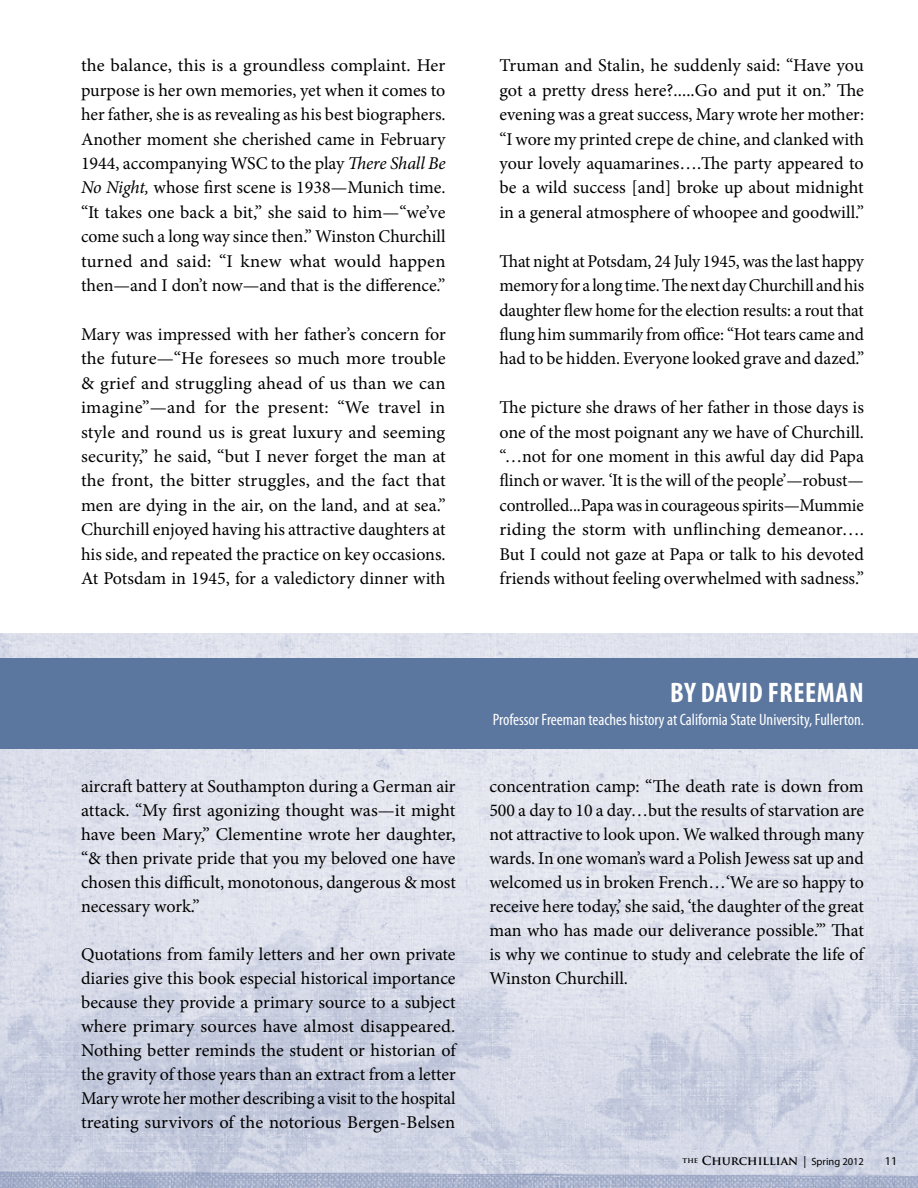
<style>
.page{position:relative;width:918px;height:1188px;background:#fff}
.page>*{position:absolute;margin:0;border:0;box-sizing:border-box;transform-origin:0 0}
.t1{font:700 condensed 28.35px "Myriad Pro";letter-spacing:.02em;color:#fff}
.t2{font:18px/24.5px "Minion Pro";color:#000;text-align:justify}
.t3{font:condensed 16.5px "Myriad Pro";color:#fff}
.t4{font:700 12px "Trajan Pro";color:#000}
.t5{font:12px "Myriad Pro";color:#000}
.s1{font-style:italic}
.s2{font-family:"Myriad Pro";font-weight:400}
.s3{font-family:"Myriad Pro";font-weight:400;font-size:10.5px}
</style>
<div class="page">
<img style="left:1px;top:633px;width:917px;height:555px">
<img style="left:0;top:633px;width:1px;height:555px">
<div style="left:0;top:658px;width:918px;height:90px;background:#5b779f"></div>
<p class="t2" style="left:81px;top:53px;width:366px">the balance, this is a groundless complaint. Her purpose is her own memories, yet when it comes to her father, she is as revealing as his best biographers.<br>Another moment she cherished came in February 1944, accompanying WSC to the play <span class="s1">There Shall Be No Night,</span> whose first scene is 1938—Munich time. “It takes one back a bit,” she said to him—“we’ve come such a long way since then.” Winston Churchill turned and said: “I knew what would happen then—and I don’t now—and that is the difference.”</p>
<p class="t2" style="left:81px;top:322px;width:366px">Mary was impressed with her father’s concern for the future—“He foresees so much more trouble &amp; grief and struggling ahead of us than we can imagine”—and for the present: “We travel in style and round us is great luxury and seeming security,” he said, “but I never forget the man at the front, the bitter struggles, and the fact that men are dying in the air, on the land, and at sea.” Churchill enjoyed having his attractive daughters at his side, and repeated the practice on key occasions.<br>At Potsdam in 1945, for a valedictory dinner with</p>
<p class="t2" style="left:500px;top:53px;width:366px">Truman and Stalin, he suddenly said: “Have you got a pretty dress here?.....Go and put it on.” The evening was a great success, Mary wrote her mother: “I wore my printed crepe de chine, and clanked with your lovely aquamarines….The party appeared to be a wild success [and] broke up about midnight in a general atmosphere of whoopee and goodwill.”</p>
<p class="t2" style="left:500px;top:249px;width:366px">That night at Potsdam, 24 July 1945, was the last happy memory for a long time. The next day Churchill and his daughter flew home for the election results: a rout that flung him summarily from office: “Hot tears came and had to be hidden. Everyone looked grave and dazed.”</p>
<p class="t2" style="left:500px;top:395px;width:366px">The picture she draws of her father in those days is one of the most poignant any we have of Churchill. “…not for one moment in this awful day did Papa flinch or waver. ‘It is the will of the people’—robust— controlled...Papa was in courageous spirits—Mummie riding the storm with unflinching demeanor….<br>But I could not gaze at Papa or talk to his devoted friends without feeling overwhelmed with sadness.”</p>
<p class="t2" style="left:81px;top:774px;width:376px;line-height:24px">aircraft battery at Southampton during a German air attack. “My first agonizing thought was—it might have been Mary,” Clementine wrote her daughter, “&amp; then private pride that you my beloved one have chosen this difficult, monotonous, dangerous &amp; most necessary work.”</p>
<p class="t2" style="left:81px;top:942px;width:376px;line-height:24px">Quotations from family letters and her own private diaries give this book especial historical importance because they provide a primary source to a subject where primary sources have almost disappeared.<br>Nothing better reminds the student or historian of the gravity of those years than an extract from a letter Mary wrote her mother describing a visit to the hospital treating survivors of the notorious Bergen-Belsen</p>
<h1 class="t1" style="left:670px;top:675px;width:195px">BY DAVID FREEMAN</h1>
<p class="t3" style="left:493px;top:710px;width:373px">Professor Freeman teaches history at California State University, Fullerton.</p>
<p class="t2" style="left:489px;top:774px;width:376px;line-height:24px">concentration camp: “The death rate is down from 500 a day to 10 a day…but the results of starvation are not attractive to look upon. We walked through many wards. In one woman’s ward a Polish Jewess sat up and welcomed us in broken French…‘We are so happy to receive here today,’ she said, ‘the daughter of the great man who has made our deliverance possible.’” That is why we continue to study and celebrate the life of Winston Churchill.</p>
<p class="t4" style="left:683px;top:1153px;width:183px"><sup>THE</sup> CHURCHILLIAN <span class="s2">|</span> <span class="s3">Spring 2012</span></p>
<p class="t5" style="left:885px;top:1154px;width:14px">11</p>
</div>
